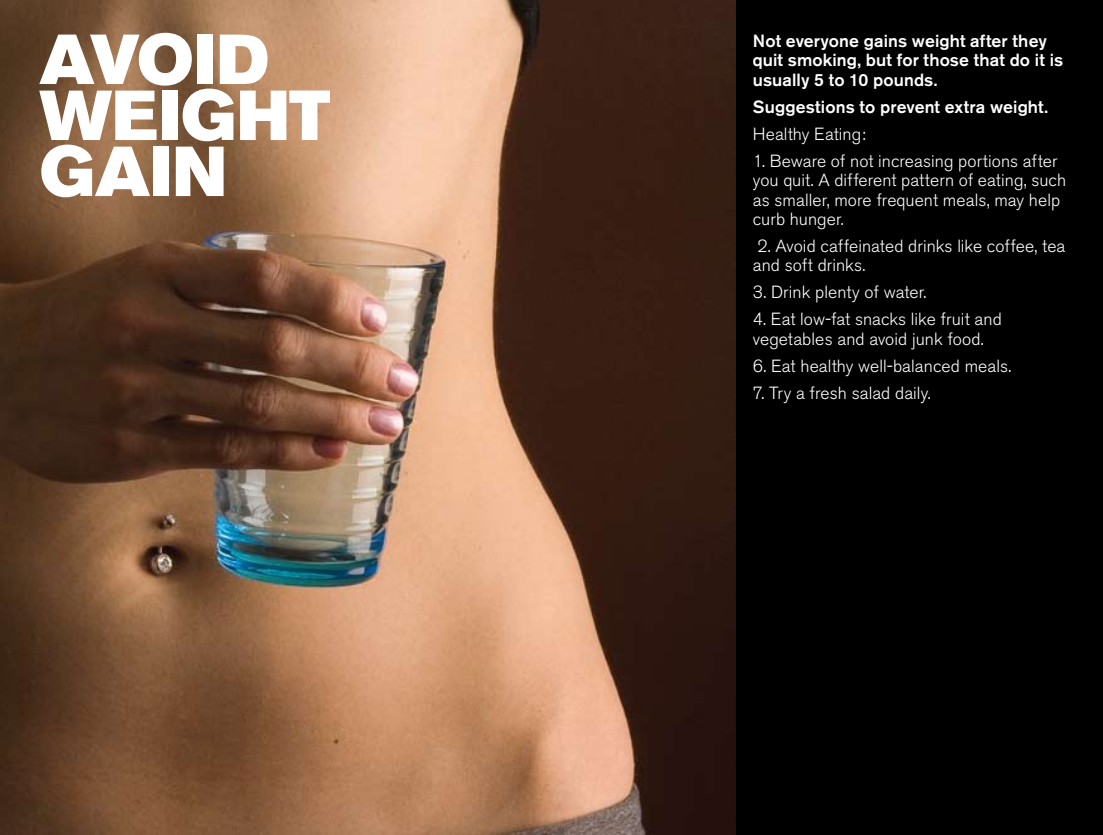
<style>
.page{position:relative;width:1103px;height:835px;background:#fff}
.page>*{position:absolute;margin:0;border:0;box-sizing:border-box;transform-origin:0 0}
.t1{font:70px/56px "Akzidenz Grotesk BE Super";color:#fff}
.t2{font:300 17.5px/19.2px "Akzidenz Grotesk BE";letter-spacing:.005em;color:#fff}
.t3{font:500 17.5px/19.2px "Akzidenz Grotesk BE";letter-spacing:.005em;color:#fff}
</style>
<div class="page">
<div style="left:552px;top:0;width:550px;height:835px;background:#000"></div>
<img style="left:0;top:0;width:735px;height:835px">
<h1 class="t1" style="left:39px;top:32px;width:292px">AVOID<br>WEIGHT<br>GAIN</h1>
<p class="t3" style="left:752px;top:31px;width:312px">Not everyone gains weight after they quit smoking, but for those that do it is usually 5 to 10 pounds.</p>
<p class="t3" style="left:752px;top:97px;width:297px">Suggestions to prevent extra weight.</p>
<p class="t2" style="left:752px;top:125px;width:114px">Healthy Eating:</p>
<p class="t2" style="left:752px;top:152px;width:315px">1. Beware of not increasing portions after you quit. A different pattern of eating, such as smaller, more frequent meals, may help curb hunger.</p>
<p class="t2" style="left:752px;top:237px;width:314px">2. Avoid caffeinated drinks like coffee, tea and soft drinks.</p>
<p class="t2" style="left:752px;top:283px;width:175px">3. Drink plenty of water.</p>
<p class="t2" style="left:752px;top:310px;width:250px">4. Eat low-fat snacks like fruit and vegetables and avoid junk food.</p>
<p class="t2" style="left:752px;top:356px;width:260px">6. Eat healthy well-balanced meals.</p>
<p class="t2" style="left:752px;top:384px;width:179px">7. Try a fresh salad daily.</p>
</div>
